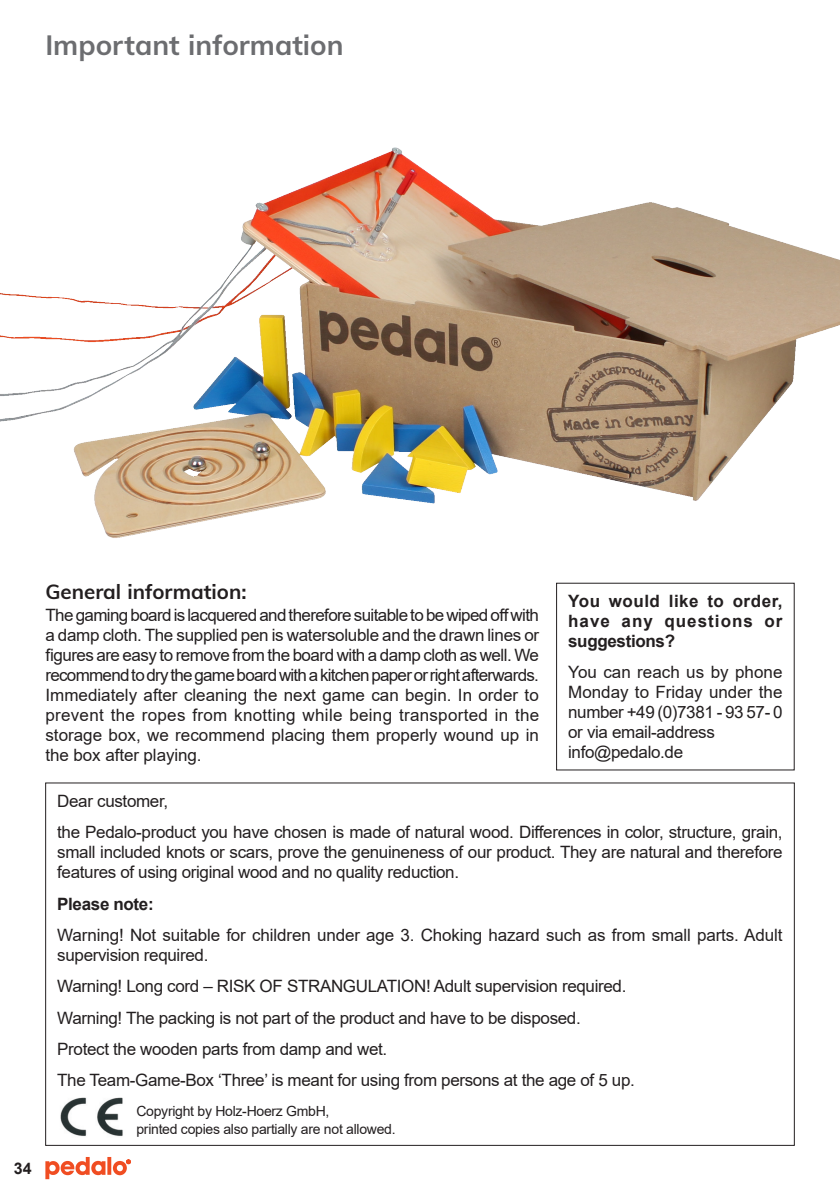
<style>
.page{position:relative;width:840px;height:1191px;background:#fff}
.page>*{position:absolute;margin:0;border:0;box-sizing:border-box;transform-origin:0 0}
.Txt_-Headline{font:700 27.8px "Muli";color:#6c6d70}
.Art_-Bezeichnung{font:700 20.4px "Muli";color:#231f20}
.Fliestext{font:17px/20px "Arial";letter-spacing:-.02em;color:#231f20;text-align:justify}
.Fliestext-2{font:700 17px/20px "Arial";letter-spacing:.03em;color:#231f20;text-align:justify}
.Fliestext-3{font:700 17px "Arial";letter-spacing:-.02em;color:#231f20}
.t1{font:700 16px "Arial";color:#231f20}
.t2{font:14px "Arial";letter-spacing:-.02em;color:#231f20}
</style>
<div class="page">
<svg style="left:45px;top:1157px;width:85px;height:22px"></svg>
<img style="left:60px;top:1097px;width:63px;height:40px">
<img style="left:0;top:147px;width:839px;height:391px">
<p class="Txt_-Headline" style="left:45px;top:25px;width:299px">Important information</p>
<p class="t1" style="left:14px;top:1157px;width:19px">34</p>
<p class="Art_-Bezeichnung" style="left:45px;top:576px;width:202px">General information:</p>
<p class="Fliestext" style="left:45px;top:605px;width:495px">The gaming board is lacquered and therefore suitable to be wiped off with a damp cloth. The supplied pen is watersoluble and the drawn lines or figures are easy to remove from the board with a damp cloth as well. We recommend to dry the game board with a kitchen paper or right afterwards.<br>Immediately after cleaning the next game can begin. In order to prevent the ropes from knotting while being transported in the storage box, we recommend placing them properly wound up in the box after playing.</p>
<p class="Fliestext-2" style="left:568px;top:591px;width:216px">You would like to order, have any questions or suggestions?</p>
<p class="Fliestext" style="left:568px;top:662px;width:216px">You can reach us by phone Monday to Friday under the number +49 (0)7381 - 93 57- 0 or via email-address</p>
<p class="Fliestext" style="left:568px;top:742px;width:116px">info@pedalo.de</p>
<p class="Fliestext" style="left:57px;top:791px;width:112px">Dear customer,</p>
<p class="Fliestext" style="left:57px;top:822px;width:726px">the Pedalo-product you have chosen is made of natural wood. Differences in color, structure, grain, small included knots or scars, prove the genuineness of our product. They are natural and therefore features of using original wood and no quality reduction.</p>
<p class="Fliestext-3" style="left:57px;top:891px;width:98px">Please note:</p>
<p class="Fliestext" style="left:57px;top:925px;width:726px">Warning! Not suitable for children under age 3. Choking hazard such as from small parts. Adult supervision required.</p>
<p class="Fliestext" style="left:57px;top:976px;width:570px">Warning! Long cord – RISK OF STRANGULATION! Adult supervision required.</p>
<p class="Fliestext" style="left:57px;top:1007px;width:524px">Warning! The packing is not part of the product and have to be disposed.</p>
<p class="Fliestext" style="left:57px;top:1039px;width:331px">Protect the wooden parts from damp and wet.</p>
<p class="Fliestext" style="left:57px;top:1070px;width:578px">The Team-Game-Box ‘Three’ is meant for using from persons at the age of 5 up.</p>
<p class="t2" style="left:136px;top:1101px;width:194px">Copyright by Holz-Hoerz GmbH,</p>
<p class="t2" style="left:136px;top:1119px;width:260px">printed copies also partially are not allowed.</p>
</div>
